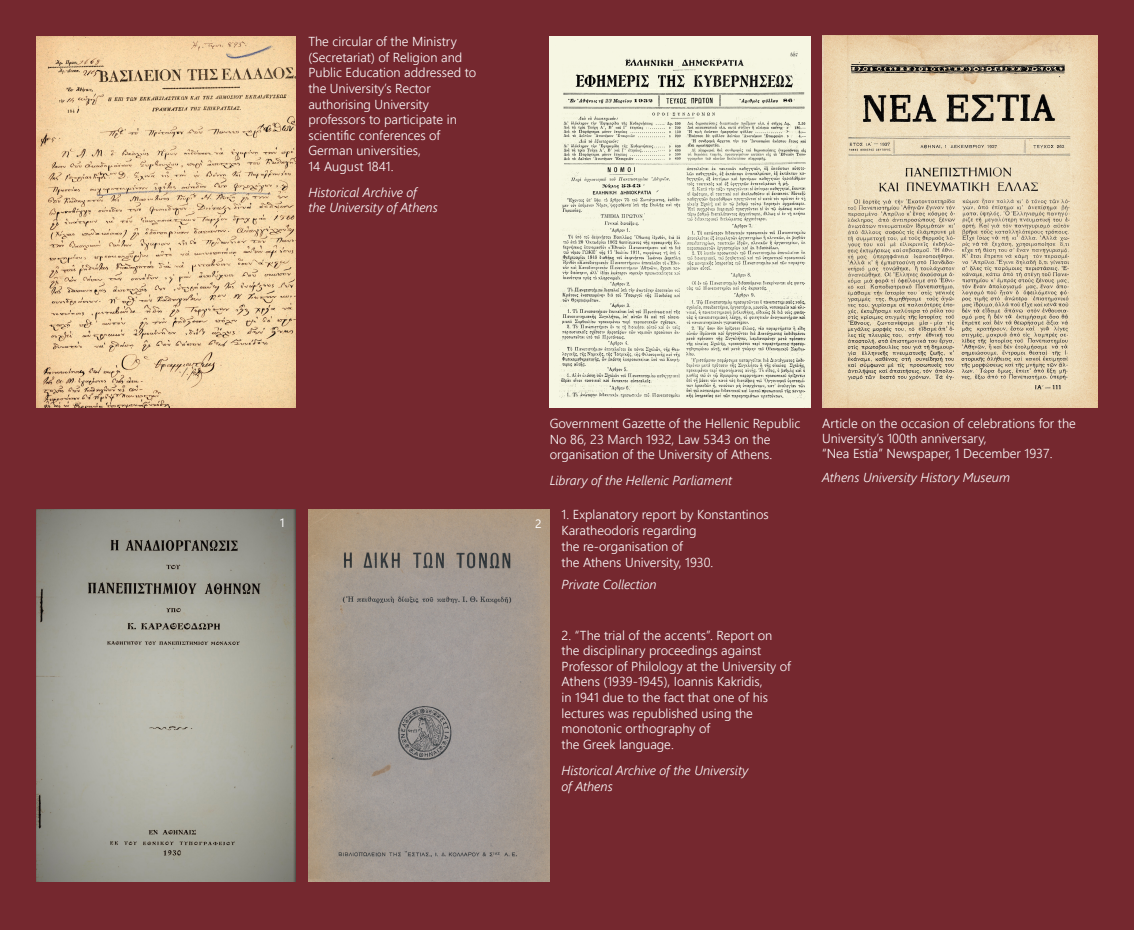
<style>
.page{position:relative;width:1134px;height:930px;background:#75282f}
.page>*{position:absolute;margin:0;border:0;box-sizing:border-box;transform-origin:0 0}
.t1{font:300 13px/15.6px "Segoe UI";color:#fff}
.t2{font:italic 300 13px "Segoe UI";color:#fff}
.t3{font:12px "Segoe UI";color:#fff}
</style>
<div class="page">
<img style="left:36px;top:37px;width:259px;height:370px">
<img style="left:550px;top:37px;width:261px;height:370px">
<img style="left:822px;top:35px;width:276px;height:372px">
<img style="left:37px;top:510px;width:258px;height:371px">
<img style="left:308px;top:510px;width:242px;height:371px">
<p class="t1" style="left:308px;top:32px;width:169px">The circular of the Ministry (Secretariat) of Religion and<br>Public Education addressed to the University’s Rector</p>
<p class="t1" style="left:308px;top:95px;width:122px">authorising University</p>
<p class="t1" style="left:308px;top:110px;width:150px">professors to participate in</p>
<p class="t1" style="left:308px;top:126px;width:133px">scientific conferences of</p>
<p class="t1" style="left:308px;top:142px;width:114px">German universities,</p>
<p class="t1" style="left:308px;top:157px;width:87px">14 August 1841.</p>
<p class="t2" style="left:308px;top:180px;width:110px">Historical Archive of</p>
<p class="t2" style="left:308px;top:195px;width:131px">the University of Athens</p>
<p class="t3" style="left:279px;top:512px;width:8px">1</p>
<p class="t3" style="left:535px;top:512px;width:8px">2</p>
<p class="t1" style="left:550px;top:414px;width:252px">Government Gazette of the Hellenic Republic<br>No 86, 23 March 1932, Law 5343 on the</p>
<p class="t1" style="left:550px;top:446px;width:224px">organisation of the University of Athens.</p>
<p class="t2" style="left:550px;top:468px;width:184px">Library of the Hellenic Parliament</p>
<p class="t1" style="left:561px;top:505px;width:209px;line-height:16px">1. Explanatory report by Konstantinos<br>Karatheodoris regarding</p>
<p class="t1" style="left:561px;top:538px;width:123px">the re-organisation of</p>
<p class="t1" style="left:561px;top:554px;width:153px">the Athens University, 1930.</p>
<p class="t2" style="left:561px;top:572px;width:97px">Private Collection</p>
<p class="t1" style="left:561px;top:626px;width:231px">2. “The trial of the accents”. Report on the disciplinary proceedings against Professor of Philology at the University of Athens (1939-1945), Ioannis Kakridis,</p>
<p class="t1" style="left:561px;top:688px;width:208px">in 1941 due to the fact that one of his lectures was republished using the monotonic orthography of</p>
<p class="t1" style="left:561px;top:735px;width:114px">the Greek language.</p>
<p class="t2" style="left:561px;top:758px;width:188px">Historical Archive of the University</p>
<p class="t2" style="left:561px;top:774px;width:53px">of Athens</p>
<p class="t1" style="left:822px;top:415px;width:255px;line-height:15px">Article on the occasion of celebrations for the<br>University’s 100th anniversary,</p>
<p class="t1" style="left:822px;top:445px;width:232px">“Nea Estia” Newspaper, 1 December 1937.</p>
<p class="t2" style="left:822px;top:465px;width:189px">Athens University History Museum</p>
</div>
